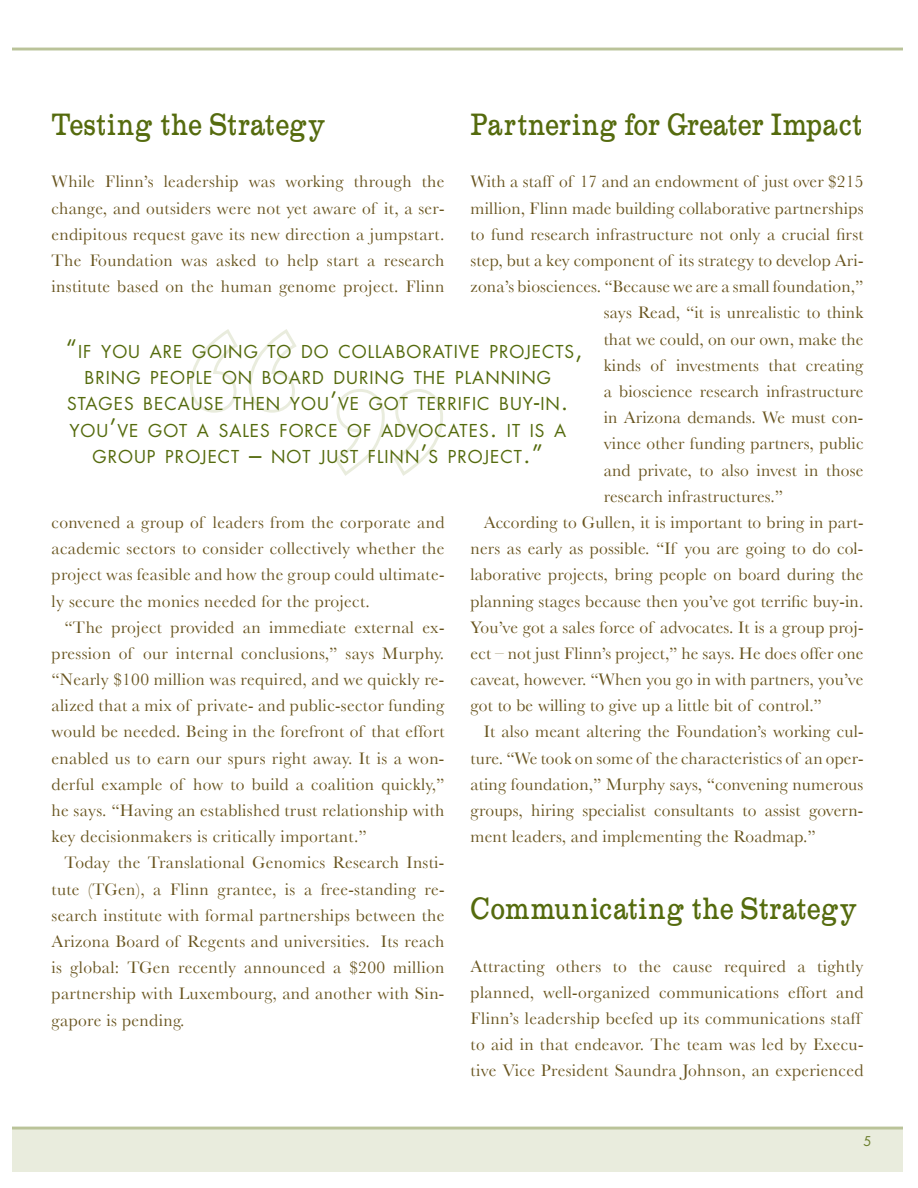
<style>
.page{position:relative;width:918px;height:1188px;background:#fff}
.page>*{position:absolute;margin:0;border:0;box-sizing:border-box;transform-origin:0 0}
.t1{font:31.95px "Roundslab Serif";letter-spacing:.005em;color:#556b0e}
.t2{font:17.4px/26.2px "Baskerville";letter-spacing:.01em;color:#68541e;text-align:justify}
.t3{font:17.25px "Futura";letter-spacing:.055em;color:#556b0e}
.t4{font:13.05px "Futura";color:#6a7d2b}
.s1{font-size:24.75px}
</style>
<div class="page">
<div style="left:12px;top:1130px;width:891px;height:42px;background:#e9ecdd"></div>
<hr style="left:12px;top:1127px;width:891px;height:3px;background:#bac399">
<hr style="left:12px;top:48px;width:891px;height:2px;background:#bac399">
<svg style="left:190px;top:329px;width:48px;height:84px"></svg>
<svg style="left:249px;top:329px;width:47px;height:84px"></svg>
<svg style="left:334px;top:389px;width:51px;height:87px"></svg>
<svg style="left:394px;top:389px;width:49px;height:87px"></svg>
<h1 class="t1" style="left:52px;top:106px;width:276px">Testing the Strategy</h1>
<p class="t2" style="left:52px;top:169px;width:394px">While Flinn’s leadership was working through the change, and outsiders were not yet aware of it, a ser&shy;endipitous request gave its new direction a jumpstart.<br>The Foundation was asked to help start a research institute based on the human genome project. Flinn</p>
<h1 class="t1" style="left:471px;top:106px;width:393px">Partnering for Greater Impact</h1>
<p class="t2" style="left:471px;top:169px;width:394px">With a staff of 17 and an endowment of just over $215</p>
<p class="t2" style="left:471px;top:195px;width:394px">million, Flinn made building collaborative partnerships</p>
<p class="t2" style="left:471px;top:221px;width:394px">to fund research infrastructure not only a crucial first</p>
<p class="t2" style="left:471px;top:247px;width:394px">step, but a key component of its strategy to develop Ari-</p>
<p class="t2" style="left:471px;top:273px;width:394px">zona’s biosciences. “Because we are a small foundation,”</p>
<p class="t2" style="left:604px;top:300px;width:261px">says Read, “it is unrealistic to think</p>
<p class="t2" style="left:604px;top:326px;width:261px">that we could, on our own, make the</p>
<p class="t2" style="left:604px;top:352px;width:261px">kinds of investments that creating</p>
<p class="t2" style="left:604px;top:378px;width:261px">a bioscience research infrastructure</p>
<p class="t2" style="left:604px;top:404px;width:261px">in Arizona demands. We must con-</p>
<p class="t2" style="left:604px;top:431px;width:261px">vince other funding partners, public</p>
<p class="t2" style="left:604px;top:457px;width:261px">and private, to also invest in those</p>
<p class="t2" style="left:604px;top:483px;width:181px">research infrastructures.”</p>
<p class="t2" style="left:484px;top:509px;width:381px">According to Gullen, it is important to bring in part-</p>
<p class="t2" style="left:471px;top:535px;width:394px">ners as early as possible. “If you are going to do col-</p>
<p class="t2" style="left:471px;top:562px;width:394px">laborative projects, bring people on board during the</p>
<p class="t2" style="left:471px;top:588px;width:394px">planning stages because then you’ve got terrific buy-in.</p>
<p class="t2" style="left:471px;top:614px;width:394px">You’ve got a sales force of advocates. It is a group proj-</p>
<p class="t2" style="left:471px;top:640px;width:394px">ect – not just Flinn’s project,” he says. He does offer one</p>
<p class="t2" style="left:471px;top:666px;width:394px">caveat, however. “When you go in with partners, you’ve</p>
<p class="t2" style="left:471px;top:692px;width:353px">got to be willing to give up a little bit of control.”</p>
<p class="t2" style="left:484px;top:719px;width:381px">It also meant altering the Foundation’s working cul-</p>
<p class="t2" style="left:471px;top:745px;width:394px">ture. “We took on some of the characteristics of an oper-</p>
<p class="t2" style="left:471px;top:771px;width:394px">ating foundation,” Murphy says, “convening numerous</p>
<p class="t2" style="left:471px;top:797px;width:394px">groups, hiring specialist consultants to assist govern-</p>
<p class="t2" style="left:471px;top:823px;width:347px">ment leaders, and implementing the Roadmap.”</p>
<p class="t3" style="left:66px;top:344px;width:519px"><span class="s1">“</span>IF YOU ARE GOING TO DO COLLABORATIVE PROJECTS<span class="s1">,</span></p>
<p class="t3" style="left:85px;top:370px;width:468px">BRING PEOPLE ON BOARD DURING THE PLANNING</p>
<p class="t3" style="left:67px;top:396px;width:503px">STAGES BECAUSE THEN YOU<span class="s1">’</span>VE GOT TERRIFIC BUY<span class="s1">-</span>IN<span class="s1">.</span></p>
<p class="t3" style="left:69px;top:422px;width:498px">YOU<span class="s1">’</span>VE GOT A SALES FORCE OF ADVOCATES<span class="s1">.</span> IT IS A</p>
<p class="t3" style="left:93px;top:448px;width:452px">GROUP PROJECT <span class="s1">–</span> NOT JUST FLINN<span class="s1">’</span>S PROJECT<span class="s1">.”</span></p>
<p class="t2" style="left:52px;top:509px;width:394px">convened a group of leaders from the corporate and academic sectors to consider collectively whether the project was feasible and how the group could ultimate&shy;ly secure the monies needed for the project.</p>
<p class="t2" style="left:52px;top:614px;width:394px;text-indent:13px">“The project provided an immediate external ex&shy;pression of our internal conclusions,” says Murphy. “Nearly $100 million was required, and we quickly re&shy;alized that a mix of private- and public-sector funding would be needed. Being in the forefront of that effort enabled us to earn our spurs right away. It is a won&shy;derful example of how to build a coalition quickly,” he says. “Having an established trust relationship with key decisionmakers is critically important.”</p>
<p class="t2" style="left:52px;top:850px;width:394px;text-indent:13px">Today the Translational Genomics Research Insti&shy;tute (TGen), a Flinn grantee, is a free-standing re&shy;search institute with formal partnerships between the Arizona Board of Regents and universities. Its reach is global: TGen recently announced a $200 million partnership with Luxembourg, and another with Sin&shy;gapore is pending.</p>
<h1 class="t1" style="left:471px;top:890px;width:388px">Communicating the Strategy</h1>
<p class="t2" style="left:471px;top:953px;width:394px;text-align:left">Attracting others to the cause required a tightly planned, well-organized communications effort and Flinn’s leadership beefed up its communications staff to aid in that endeavor. The team was led by Execu&shy;tive Vice President Saundra Johnson, an experienced</p>
<p class="t4" style="left:863px;top:1135px;width:10px">5</p>
</div>
